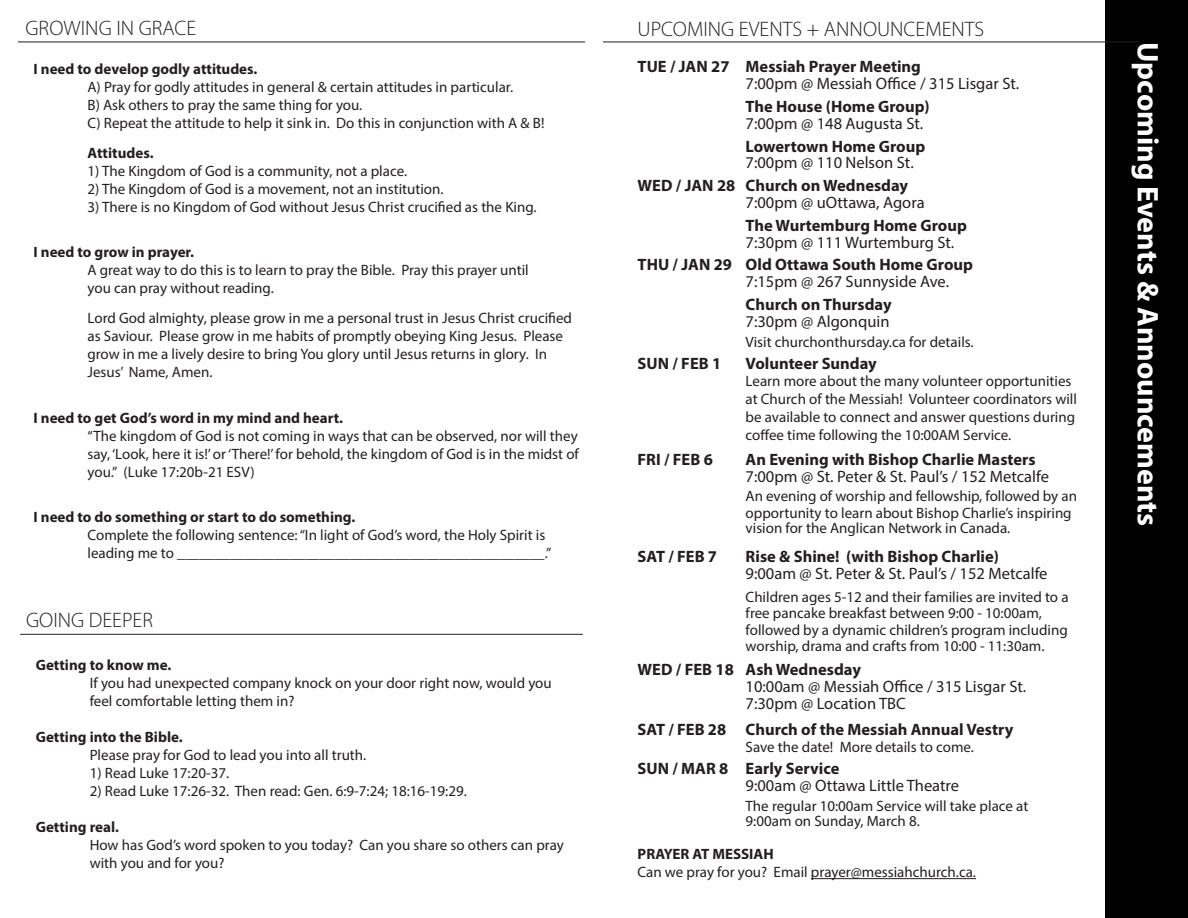
<style>
.page{position:relative;width:1188px;height:918px;background:#fff}
.page>*{position:absolute;margin:0;border:0;box-sizing:border-box;transform-origin:0 0}
.t1{font:700 30px "Myriad Pro";color:#fff}
.t2{font:300 21px "Myriad Pro";color:#231f20}
.t3{font:16.5px/16.8px "Myriad Pro";color:#231f20}
.t4{font:700 16.5px/16.8px "Myriad Pro";color:#231f20}
.t5{font:15px/18px "Myriad Pro";color:#231f20}
.t6{font:700 15px "Myriad Pro";color:#231f20}
.s1{font-weight:700}
.s2{font-weight:400}
</style>
<div class="page">
<div style="left:1105px;top:0;width:83px;height:918px;background:#000"></div>
<hr style="left:18px;top:42px;width:567px;height:1px;background:#231f20">
<hr style="left:603px;top:42px;width:536px;height:1px;background:#231f20">
<hr style="left:20px;top:634px;width:563px;height:1px;background:#231f20">
<hr style="left:811px;top:878px;width:165px;height:1px;background:#231f20">
<p class="t2" style="left:26px;top:17px;width:172px">GROWING IN GRACE</p>
<p class="t2" style="left:638px;top:17px;width:348px">UPCOMING EVENTS + ANNOUNCEMENTS</p>
<p class="t4" style="left:638px;top:58px;width:285px">TUE / JAN 27 Messiah Prayer Meeting</p>
<p class="t3" style="left:746px;top:75px;width:275px">7:00pm @ Messiah Office / 315 Lisgar St.</p>
<p class="t3" style="left:746px;top:98px;width:185px"><span class="s1">The House (Home Group)<br></span>7:00pm @ 148 Augusta St.</p>
<p class="t3" style="left:746px;top:137px;width:181px"><span class="s1">Lowertown Home Group<br></span>7:00pm @ 110 Nelson St.</p>
<p class="t4" style="left:746px;top:177px;width:180px;text-indent:-108px">WED / JAN 28 Church on Wednesday<br><span class="s2">7:00pm @ uOttawa, Agora</span></p>
<p class="t3" style="left:746px;top:217px;width:223px"><span class="s1">The Wurtemburg Home Group<br></span>7:30pm @ 111 Wurtemburg St.</p>
<p class="t4" style="left:746px;top:256px;width:229px;text-indent:-108px">THU / JAN 29 Old Ottawa South Home Group<br><span class="s2">7:15pm @ 267 Sunnyside Ave.</span></p>
<p class="t4" style="left:746px;top:295px;width:148px">Church on Thursday<br><span class="s2">7:30pm @ Algonquin</span></p>
<p class="t5" style="left:746px;top:332px;width:230px">Visit churchonthursday.ca for details.</p>
<p class="t4" style="left:638px;top:355px;width:85px">SUN / FEB 1</p>
<p class="t4" style="left:746px;top:355px;width:133px">Volunteer Sunday</p>
<p class="t5" style="left:746px;top:372px;width:333px">Learn more about the many volunteer opportunities at Church of the Messiah! Volunteer coordinators will be available to connect and answer questions during coffee time following the 10:00AM Service.</p>
<p class="t4" style="left:638px;top:450px;width:77px">FRI / FEB 6</p>
<p class="t3" style="left:746px;top:451px;width:305px"><span class="s1">An Evening with Bishop Charlie Masters<br></span>7:00pm @ St. Peter &amp; St. Paul’s / 152 Metcalfe</p>
<p class="t5" style="left:746px;top:488px;width:333px;line-height:15.9px">An evening of worship and fellowship, followed by an opportunity to learn about Bishop Charlie’s inspiring vision for the Anglican Network in Canada.</p>
<p class="t4" style="left:638px;top:547px;width:81px">SAT / FEB 7</p>
<p class="t4" style="left:746px;top:547px;width:255px">Rise &amp; Shine! (with Bishop Charlie)</p>
<p class="t3" style="left:746px;top:565px;width:303px">9:00am @ St. Peter &amp; St. Paul’s / 152 Metcalfe</p>
<p class="t5" style="left:746px;top:588px;width:324px;line-height:16.5px">Children ages 5-12 and their families are invited to a free pancake breakfast between 9:00 - 10:00am,</p>
<p class="t5" style="left:746px;top:621px;width:324px;line-height:16.5px">followed by a dynamic children’s program including worship, drama and crafts from 10:00 - 11:30am.</p>
<p class="t4" style="left:638px;top:661px;width:225px">WED / FEB 18 Ash Wednesday</p>
<p class="t3" style="left:746px;top:678px;width:282px">10:00am @ Messiah Office / 315 Lisgar St.</p>
<p class="t3" style="left:746px;top:695px;width:162px">7:30pm @ Location TBC</p>
<p class="t4" style="left:638px;top:720px;width:377px">SAT / FEB 28 Church of the Messiah Annual Vestry</p>
<p class="t5" style="left:746px;top:737px;width:230px">Save the date! More details to come.</p>
<p class="t4" style="left:638px;top:760px;width:203px">SUN / MAR 8 Early Service</p>
<p class="t3" style="left:746px;top:777px;width:215px">9:00am @ Ottawa Little Theatre</p>
<p class="t5" style="left:746px;top:798px;width:284px;line-height:15px">The regular 10:00am Service will take place at<br>9:00am on Sunday, March 8.</p>
<p class="t6" style="left:34px;top:59px;width:225px">I need to develop godly attitudes.</p>
<p class="t5" style="left:88px;top:78px;width:427px">A) Pray for godly attitudes in general &amp; certain attitudes in particular.</p>
<p class="t5" style="left:88px;top:96px;width:276px">B) Ask others to pray the same thing for you.</p>
<p class="t5" style="left:88px;top:114px;width:458px">C) Repeat the attitude to help it sink in. Do this in conjunction with A &amp; B!</p>
<p class="t6" style="left:88px;top:143px;width:68px">Attitudes.</p>
<p class="t5" style="left:88px;top:162px;width:321px">1) The Kingdom of God is a community, not a place.</p>
<p class="t5" style="left:88px;top:180px;width:358px">2) The Kingdom of God is a movement, not an institution.</p>
<p class="t5" style="left:88px;top:198px;width:451px">3) There is no Kingdom of God without Jesus Christ crucified as the King.</p>
<p class="t6" style="left:34px;top:242px;width:162px">I need to grow in prayer.</p>
<p class="t5" style="left:88px;top:261px;width:443px">A great way to do this is to learn to pray the Bible. Pray this prayer until you can pray without reading.</p>
<p class="t5" style="left:88px;top:309px;width:486px">Lord God almighty, please grow in me a personal trust in Jesus Christ crucified as Saviour. Please grow in me habits of promptly obeying King Jesus. Please</p>
<p class="t5" style="left:88px;top:345px;width:461px">grow in me a lively desire to bring You glory until Jesus returns in glory. In<br>Jesus’ Name, Amen.</p>
<p class="t6" style="left:34px;top:408px;width:311px">I need to get God’s word in my mind and heart.</p>
<p class="t5" style="left:88px;top:426px;width:493px;text-align:justify">“The kingdom of God is not coming in ways that can be observed, nor will they say, ‘Look, here it is!’ or ‘There!’ for behold, the kingdom of God is in the midst of you.” (Luke 17:20b-21 ESV)</p>
<p class="t6" style="left:34px;top:507px;width:323px">I need to do something or start to do something.</p>
<p class="t5" style="left:88px;top:526px;width:465px">Complete the following sentence: “In light of God’s word, the Holy Spirit is leading me to _________________________________________________.”</p>
<p class="t2" style="left:26px;top:609px;width:128px">GOING DEEPER</p>
<p class="t5" style="left:90px;top:656px;width:464px;text-indent:-54px"><span class="s1">Getting to know me.<br></span>If you had unexpected company knock on your door right now, would you feel comfortable letting them in?</p>
<p class="t5" style="left:90px;top:728px;width:278px;text-indent:-54px"><span class="s1">Getting into the Bible.<br></span>Please pray for God to lead you into all truth.</p>
<p class="t5" style="left:90px;top:764px;width:141px">1) Read Luke 17:20-37.</p>
<p class="t5" style="left:90px;top:782px;width:379px">2) Read Luke 17:26-32. Then read: Gen. 6:9-7:24; 18:16-19:29.</p>
<p class="t5" style="left:90px;top:818px;width:476px;text-indent:-54px"><span class="s1">Getting real.<br></span>How has God’s word spoken to you today? Can you share so others can pray with you and for you?</p>
<p class="t6" style="left:638px;top:844px;width:138px">PRAYER AT MESSIAH</p>
<p class="t5" style="left:638px;top:863px;width:340px">Can we pray for you? Email prayer@messiahchurch.ca.</p>
<p class="t1" style="left:1167px;top:42px;width:486px;rotate:90deg">Upcoming Events &amp; Announcements</p>
</div>
